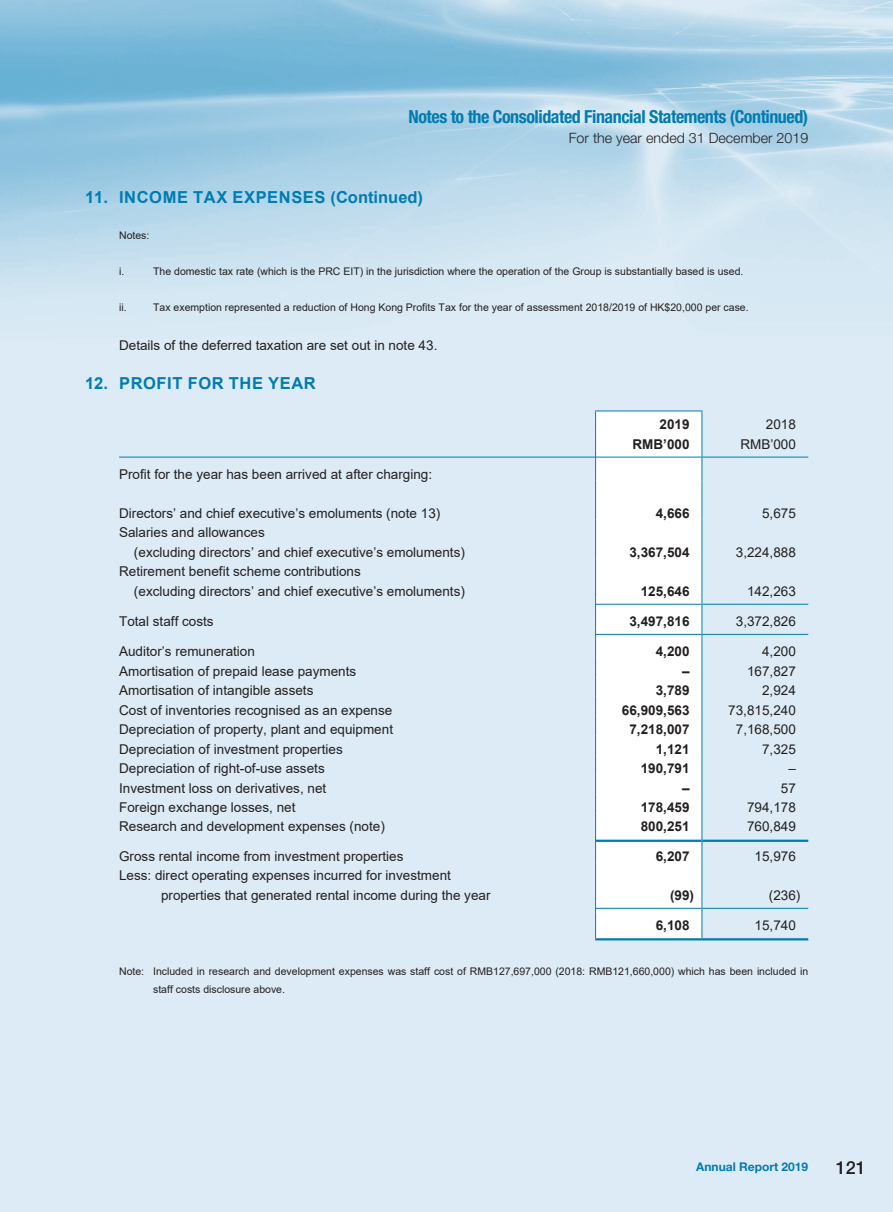
<style>
.page{position:relative;width:893px;height:1212px;background:#fff}
.page>*{position:absolute;margin:0;border:0;box-sizing:border-box;transform-origin:0 0}
.t1{font:700 condensed 18px "Helvetica Neue LT Std";letter-spacing:-.025em;color:#007cb1}
.t2{font:500 18px "Helvetica Neue LT Std";color:#231f20}
.t3{font:700 16.5px "Arial";letter-spacing:.035em;color:#007cb1}
.t4{font:300 14.25px "Helvetica Neue LT Std";color:#231f20}
.t5{font:13.5px/19.5px "Arial";color:#231f20}
.t6{font:700 13.5px "Arial";color:#231f20}
.t7{font:700 12px "Helvetica Neue LT Std";color:#007cb1}
.t8{font:10.5px/18px "Arial";color:#231f20}
</style>
<div class="page">
<div style="left:0;top:637px;width:892px;height:575px;background:#dcebf5"></div>
<img style="left:0;top:0;width:892px;height:637px">
<div style="left:596px;top:412px;width:105px;height:526px;background:#fff"></div>
<hr style="left:595px;top:411px;width:107px;height:1px;background:#007cb1">
<hr style="left:595px;top:519px;width:1px;height:39px;background:#007cb1">
<hr style="left:701px;top:519px;width:1px;height:39px;background:#007cb1">
<hr style="left:595px;top:558px;width:1px;height:39px;background:#007cb1">
<hr style="left:701px;top:558px;width:1px;height:39px;background:#007cb1">
<svg style="left:595px;top:597px;width:1px;height:266px"></svg>
<svg style="left:701px;top:597px;width:1px;height:266px"></svg>
<hr style="left:595px;top:863px;width:1px;height:39px;background:#007cb1">
<hr style="left:701px;top:863px;width:1px;height:39px;background:#007cb1">
<svg style="left:701px;top:902px;width:1px;height:36px"></svg>
<svg style="left:595px;top:411px;width:1px;height:108px"></svg>
<svg style="left:701px;top:411px;width:1px;height:108px"></svg>
<svg style="left:595px;top:902px;width:1px;height:36px"></svg>
<hr style="left:595px;top:938px;width:107px;height:2px;background:#007cb1">
<hr style="left:702px;top:938px;width:106px;height:2px;background:#007cb1">
<hr style="left:119px;top:457px;width:476px;height:1px;background:#007cb1">
<hr style="left:596px;top:457px;width:105px;height:1px;background:#007cb1">
<hr style="left:702px;top:457px;width:106px;height:1px;background:#007cb1">
<hr style="left:596px;top:604px;width:105px;height:1px;background:#007cb1">
<hr style="left:702px;top:604px;width:106px;height:1px;background:#007cb1">
<hr style="left:596px;top:634px;width:105px;height:1px;background:#007cb1">
<hr style="left:702px;top:634px;width:106px;height:1px;background:#007cb1">
<hr style="left:596px;top:840px;width:105px;height:2px;background:#007cb1">
<hr style="left:702px;top:840px;width:106px;height:2px;background:#007cb1">
<hr style="left:596px;top:908px;width:105px;height:1px;background:#007cb1">
<hr style="left:702px;top:908px;width:106px;height:1px;background:#007cb1">
<h1 class="t1" style="left:408px;top:110px;width:401px">Notes to the Consolidated Financial Statements (Continued)</h1>
<p class="t4" style="left:569px;top:130px;width:241px">For the year ended 31 December 2019</p>
<p class="t3" style="left:85px;top:188px;width:339px">11. INCOME TAX EXPENSES (Continued)</p>
<p class="t8" style="left:119px;top:227px;width:32px">Notes:</p>
<p class="t8" style="left:119px;top:263px;width:7px">i.</p>
<p class="t8" style="left:153px;top:263px;width:592px">The domestic tax rate (which is the PRC EIT) in the jurisdiction where the operation of the Group is substantially based is used.</p>
<p class="t8" style="left:119px;top:299px;width:9px">ii.</p>
<p class="t8" style="left:153px;top:299px;width:597px">Tax exemption represented a reduction of Hong Kong Profits Tax for the year of assessment 2018/2019 of HK$20,000 per case.</p>
<p class="t5" style="left:119px;top:336px;width:320px">Details of the deferred taxation are set out in note 43.</p>
<p class="t3" style="left:85px;top:374px;width:232px">12. PROFIT FOR THE YEAR</p>
<p class="t6" style="left:659px;top:417px;width:32px">2019</p>
<p class="t5" style="left:765px;top:415px;width:32px">2018</p>
<p class="t6" style="left:632px;top:436px;width:59px">RMB’000</p>
<p class="t5" style="left:740px;top:434px;width:57px">RMB’000</p>
<p class="t5" style="left:119px;top:464px;width:314px">Profit for the year has been arrived at after charging:</p>
<p class="t5" style="left:119px;top:503px;width:323px">Directors’ and chief executive’s emoluments (note 13)</p>
<p class="t6" style="left:655px;top:506px;width:35px">4,666</p>
<p class="t5" style="left:762px;top:503px;width:35px">5,675</p>
<p class="t5" style="left:134px;top:523px;width:332px;text-indent:-15px">Salaries and allowances<br>(excluding directors’ and chief executive’s emoluments)</p>
<p class="t6" style="left:629px;top:545px;width:62px">3,367,504</p>
<p class="t5" style="left:735px;top:542px;width:62px">3,224,888</p>
<p class="t5" style="left:134px;top:562px;width:332px;text-indent:-15px">Retirement benefit scheme contributions<br>(excluding directors’ and chief executive’s emoluments)</p>
<p class="t6" style="left:640px;top:584px;width:50px">125,646</p>
<p class="t5" style="left:747px;top:581px;width:50px">142,263</p>
<p class="t5" style="left:119px;top:611px;width:96px">Total staff costs</p>
<p class="t6" style="left:629px;top:614px;width:62px">3,497,816</p>
<p class="t5" style="left:735px;top:611px;width:62px">3,372,826</p>
<p class="t5" style="left:119px;top:642px;width:137px">Auditor’s remuneration</p>
<p class="t6" style="left:655px;top:644px;width:35px">4,200</p>
<p class="t5" style="left:762px;top:642px;width:35px">4,200</p>
<p class="t5" style="left:119px;top:661px;width:239px">Amortisation of prepaid lease payments</p>
<p class="t6" style="left:682px;top:663px;width:9px">–</p>
<p class="t5" style="left:747px;top:661px;width:50px">167,827</p>
<p class="t5" style="left:119px;top:681px;width:196px">Amortisation of intangible assets</p>
<p class="t6" style="left:655px;top:683px;width:35px">3,789</p>
<p class="t5" style="left:762px;top:681px;width:35px">2,924</p>
<p class="t5" style="left:119px;top:700px;width:275px">Cost of inventories recognised as an expense</p>
<p class="t6" style="left:622px;top:702px;width:69px">66,909,563</p>
<p class="t5" style="left:728px;top:700px;width:69px">73,815,240</p>
<p class="t5" style="left:119px;top:720px;width:275px">Depreciation of property, plant and equipment</p>
<p class="t6" style="left:629px;top:722px;width:62px">7,218,007</p>
<p class="t5" style="left:735px;top:720px;width:62px">7,168,500</p>
<p class="t5" style="left:119px;top:739px;width:225px">Depreciation of investment properties</p>
<p class="t6" style="left:655px;top:741px;width:35px">1,121</p>
<p class="t5" style="left:762px;top:739px;width:35px">7,325</p>
<p class="t5" style="left:119px;top:759px;width:207px">Depreciation of right-of-use assets</p>
<p class="t6" style="left:640px;top:761px;width:50px">190,791</p>
<p class="t5" style="left:788px;top:759px;width:9px">–</p>
<p class="t5" style="left:119px;top:778px;width:209px">Investment loss on derivatives, net</p>
<p class="t6" style="left:682px;top:780px;width:9px">–</p>
<p class="t5" style="left:780px;top:778px;width:17px">57</p>
<p class="t5" style="left:119px;top:798px;width:178px">Foreign exchange losses, net</p>
<p class="t6" style="left:640px;top:800px;width:50px">178,459</p>
<p class="t5" style="left:747px;top:798px;width:50px">794,178</p>
<p class="t5" style="left:119px;top:817px;width:267px">Research and development expenses (note)</p>
<p class="t6" style="left:640px;top:819px;width:50px">800,251</p>
<p class="t5" style="left:747px;top:817px;width:50px">760,849</p>
<p class="t5" style="left:119px;top:846px;width:286px">Gross rental income from investment properties</p>
<p class="t6" style="left:655px;top:849px;width:35px">6,207</p>
<p class="t5" style="left:754px;top:846px;width:43px">15,976</p>
<p class="t5" style="left:161px;top:866px;width:331px;text-indent:-42px">Less: direct operating expenses incurred for investment properties that generated rental income during the year</p>
<p class="t6" style="left:670px;top:888px;width:25px">(99)</p>
<p class="t5" style="left:768px;top:885px;width:33px">(236)</p>
<p class="t6" style="left:655px;top:918px;width:35px">6,108</p>
<p class="t5" style="left:754px;top:916px;width:43px">15,740</p>
<p class="t8" style="left:153px;top:962px;width:656px;text-indent:-34px">Note: Included in research and development expenses was staff cost of RMB127,697,000 (2018: RMB121,660,000) which has been included in staff costs disclosure above.</p>
<p class="t7" style="left:696px;top:1163px;width:114px">Annual Report 2019</p>
<h1 class="t2" style="left:835px;top:1158px;width:32px">121</h1>
</div>
